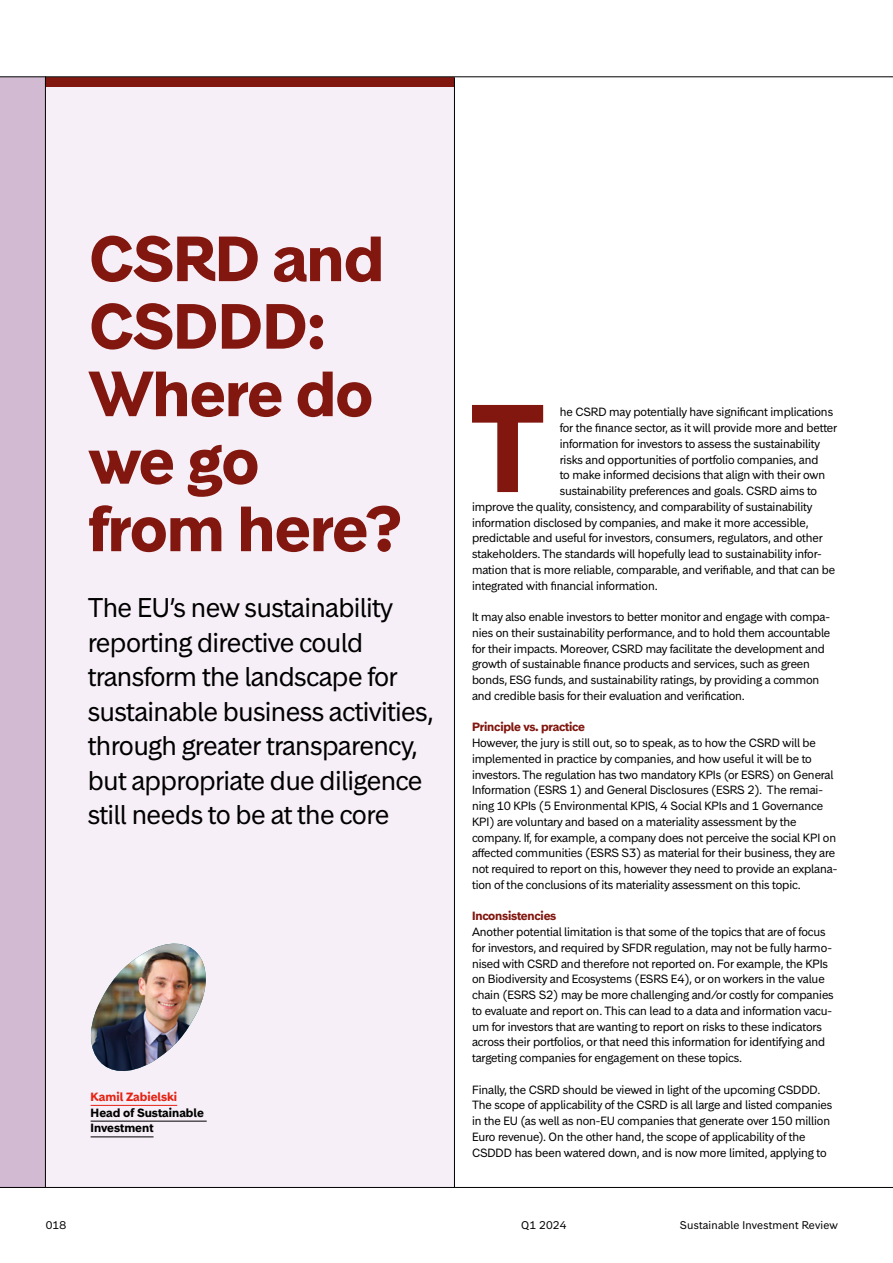
<style>
.page{position:relative;width:893px;height:1263px;background:#fff}
.page>*{position:absolute;margin:0;border:0;box-sizing:border-box;transform-origin:0 0}
.t1{font:700 117.3px "Storebrand Text";color:#81170f}
.t2{font:700 60px/67.5px "Storebrand Display";color:#81170f}
.t3{font:25.5px/34.5px "Storebrand Display";color:#000}
.t4{font:11.25px/15.8px "Storebrand Text";letter-spacing:-.01em;color:#000}
.t5{font:700 11.25px "Storebrand Text";letter-spacing:-.02em;color:#81170f}
.t6{font:700 11.25px/15.8px "Storebrand Text";color:#000}
.t7{font:700 11.25px "Storebrand Text";color:#e42313}
.t8{font:10.5px "Storebrand Text";letter-spacing:.02em;color:#000}
</style>
<div class="page">
<div style="left:0;top:77px;width:45px;height:1111px;background:#d3bad3"></div>
<div style="left:45px;top:77px;width:409px;height:11px;background:#81170f"></div>
<div style="left:46px;top:88px;width:408px;height:1099px;background:#f7eff7"></div>
<hr style="left:91px;top:1105px;width:86px;height:1px;background:#e42313">
<hr style="left:91px;top:1121px;width:116px;height:1px;background:#000">
<hr style="left:91px;top:1136px;width:63px;height:1px;background:#000">
<img style="left:90px;top:944px;width:116px;height:127px">
<hr style="left:0;top:77px;width:893px;height:1px;background:#000">
<hr style="left:454px;top:77px;width:1px;height:1110px;background:#000">
<hr style="left:0;top:1187px;width:893px;height:1px;background:#000">
<hr style="left:45px;top:76px;width:1px;height:1111px;background:#000">
<h2 class="t2" style="left:89px;top:225px;width:314px">CSRD and<br>CSDDD:<br>Where do we go from here?</h2>
<h3 class="t3" style="left:88px;top:590px;width:347px">The EU’s new sustainability reporting directive could transform the landscape for sustainable business activities, through greater transparency, but appropriate due diligence still needs to be at the core</h3>
<p class="t7" style="left:91px;top:1089px;width:88px">Kamil Zabielski</p>
<p class="t6" style="left:91px;top:1104px;width:115px">Head of Sustainable<br>Investment</p>
<h1 class="t1" style="left:470px;top:368px;width:76px">T</h1>
<p class="t4" style="left:560px;top:404px;width:275px">he CSRD may potentially have significant implications</p>
<p class="t4" style="left:560px;top:420px;width:279px">for the finance sector, as it will provide more and better</p>
<p class="t4" style="left:560px;top:436px;width:262px">information for investors to assess the sustainability</p>
<p class="t4" style="left:560px;top:451px;width:260px">risks and opportunities of portfolio companies, and</p>
<p class="t4" style="left:560px;top:467px;width:267px">to make informed decisions that align with their own</p>
<p class="t4" style="left:560px;top:483px;width:259px">sustainability preferences and goals. CSRD aims to</p>
<p class="t4" style="left:472px;top:499px;width:342px">improve the quality, consistency, and comparability of sustainability</p>
<p class="t4" style="left:472px;top:514px;width:338px">information disclosed by companies, and make it more accessible,</p>
<p class="t4" style="left:472px;top:530px;width:352px">predictable and useful for investors, consumers, regulators, and other</p>
<p class="t4" style="left:472px;top:546px;width:351px">stakeholders. The standards will hopefully lead to sustainability infor-</p>
<p class="t4" style="left:472px;top:562px;width:365px">mation that is more reliable, comparable, and verifiable, and that can be</p>
<p class="t4" style="left:472px;top:577px;width:187px">integrated with financial information.</p>
<p class="t4" style="left:472px;top:609px;width:360px">It may also enable investors to better monitor and engage with compa&shy;nies on their sustainability performance, and to hold them accountable for their impacts. Moreover, CSRD may facilitate the development and growth of sustainable finance products and services, such as green bonds, ESG funds, and sustainability ratings, by providing a common and credible basis for their evaluation and verification.</p>
<p class="t5" style="left:472px;top:719px;width:115px">Principle vs. practice</p>
<p class="t4" style="left:472px;top:735px;width:367px">However, the jury is still out, so to speak, as to how the CSRD will be implemented in practice by companies, and how useful it will be to investors. The regulation has two mandatory KPIs (or ESRS) on General Information (ESRS 1) and General Disclosures (ESRS 2). The remai&shy;ning 10 KPIs (5 Environmental KPIS, 4 Social KPIs and 1 Governance KPI) are voluntary and based on a materiality assessment by the company. If, for example, a company does not perceive the social KPI on affected communities (ESRS S3) as material for their business, they are not required to report on this, however they need to provide an explana&shy;tion of the conclusions of its materiality assessment on this topic.</p>
<p class="t5" style="left:472px;top:908px;width:86px">Inconsistencies</p>
<p class="t4" style="left:472px;top:924px;width:363px">Another potential limitation is that some of the topics that are of focus for investors, and required by SFDR regulation, may not be fully harmo&shy;nised with CSRD and therefore not reported on. For example, the KPIs on Biodiversity and Ecosystems (ESRS E4), or on workers in the value chain (ESRS S2) may be more challenging and/or costly for companies to evaluate and report on. This can lead to a data and information vacu&shy;um for investors that are wanting to report on risks to these indicators across their portfolios, or that need this information for identifying and targeting companies for engagement on these topics.</p>
<p class="t4" style="left:472px;top:1081px;width:362px">Finally, the CSRD should be viewed in light of the upcoming CSDDD.<br>The scope of applicability of the CSRD is all large and listed companies in the EU (as well as non-EU companies that generate over 150 million Euro revenue). On the other hand, the scope of applicability of the CSDDD has been watered down, and is now more limited, applying to</p>
<p class="t8" style="left:46px;top:1218px;width:22px">018</p>
<p class="t8" style="left:521px;top:1218px;width:47px">Q1 2024</p>
<p class="t8" style="left:680px;top:1218px;width:159px">Sustainable Investment Review</p>
</div>
